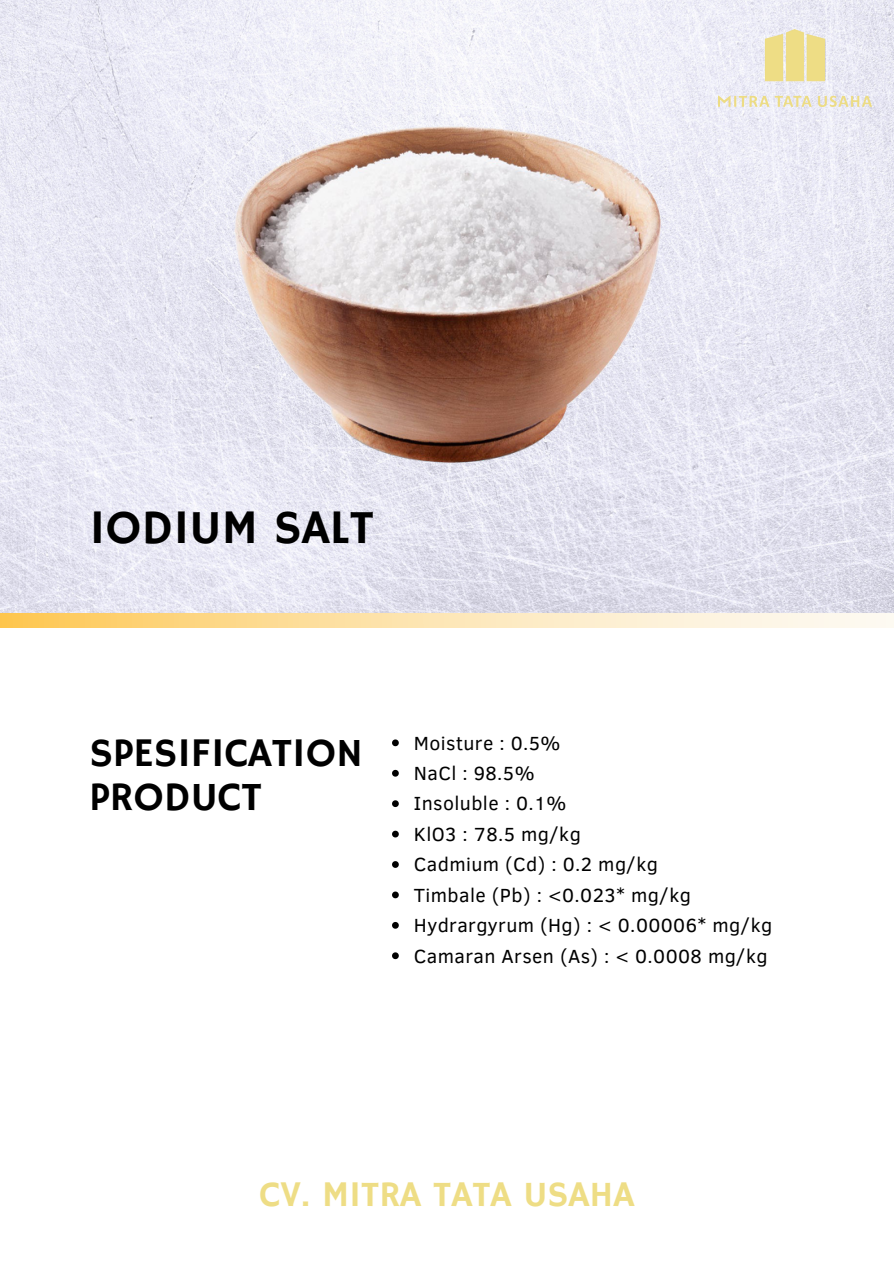
<style>
.page{position:relative;width:894px;height:1264px;background:#fff}
.page>*{position:absolute;margin:0;border:0;box-sizing:border-box;transform-origin:0 0}
.t1{font:48px "Hammersmith One";color:#000}
.t2{font:40.5px "Hammersmith One";color:#000}
.t3{font:36px "Hammersmith One";color:#eedd85}
.t4{font:19.5px "Clear Sans";letter-spacing:.02em;color:#000}
</style>
<div class="page">
<svg style="left:0;top:612px;width:893px;height:15px;background:#fbe3b3"></svg>
<img style="left:0;top:0;width:893px;height:612px">
<img style="left:717px;top:30px;width:154px;height:76px">
<img style="left:203px;top:79px;width:487px;height:417px">
<svg style="left:392px;top:739px;width:6px;height:7px"></svg>
<svg style="left:392px;top:770px;width:6px;height:6px"></svg>
<svg style="left:392px;top:800px;width:6px;height:7px"></svg>
<svg style="left:392px;top:830px;width:6px;height:7px"></svg>
<svg style="left:392px;top:861px;width:6px;height:6px"></svg>
<svg style="left:392px;top:891px;width:6px;height:7px"></svg>
<svg style="left:392px;top:922px;width:6px;height:6px"></svg>
<svg style="left:392px;top:952px;width:6px;height:7px"></svg>
<p class="t1" style="left:89px;top:500px;width:286px">IODIUM SALT</p>
<p class="t2" style="left:89px;top:729px;width:275px">SPESIFICATION</p>
<p class="t2" style="left:89px;top:773px;width:174px">PRODUCT</p>
<p class="t4" style="left:414px;top:728px;width:148px">Moisture : 0.5%</p>
<p class="t4" style="left:414px;top:759px;width:122px">NaCl : 98.5%</p>
<p class="t4" style="left:414px;top:789px;width:154px">Insoluble : 0.1%</p>
<p class="t4" style="left:414px;top:819px;width:168px">KlO3 : 78.5 mg/kg</p>
<p class="t4" style="left:414px;top:850px;width:245px">Cadmium (Cd) : 0.2 mg/kg</p>
<p class="t4" style="left:414px;top:880px;width:278px">Timbale (Pb) : &lt;0.023* mg/kg</p>
<p class="t4" style="left:414px;top:911px;width:360px">Hydrargyrum (Hg) : &lt; 0.00006* mg/kg</p>
<p class="t4" style="left:414px;top:941px;width:355px">Camaran Arsen (As) : &lt; 0.0008 mg/kg</p>
<p class="t3" style="left:259px;top:1173px;width:376px">CV. MITRA TATA USAHA</p>
</div>
